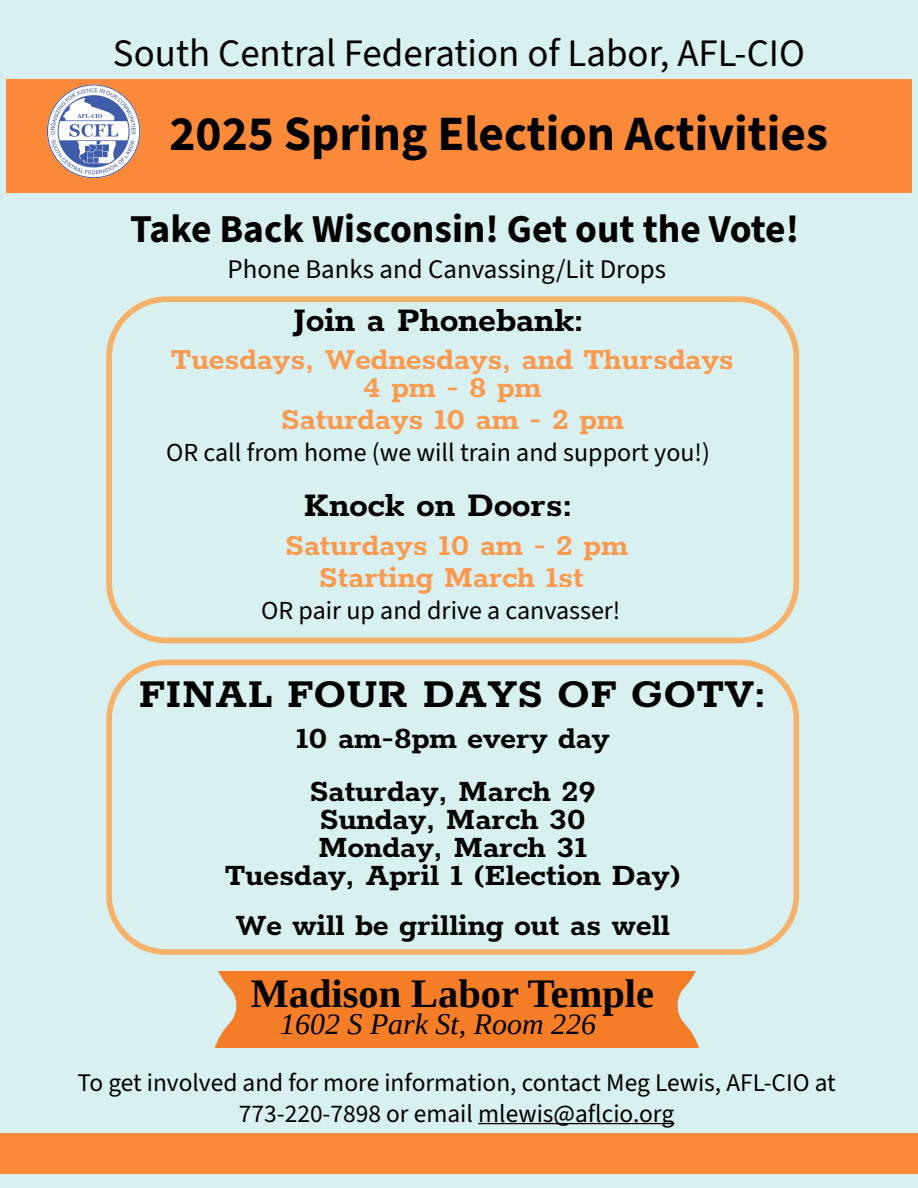
<style>
.page{position:relative;width:918px;height:1188px;background:#d8f0f0}
.page>*{position:absolute;margin:0;border:0;box-sizing:border-box;transform-origin:0 0}
.t1{font:700 49.35px "Source Sans 3";color:#000}
.t2{font:700 45.45px "Rokkitt";color:#000}
.t3{font:700 40.35px "Liberation Serif";color:#000}
.t4{font:700 39.45px "Source Sans 3";color:#000}
.t5{font:38.85px "Source Sans 3";color:#000}
.t6{font:700 37.95px "Rokkitt";color:#000}
.t7{font:700 33.9px/28.2px "Rokkitt";color:#000;text-align:center}
.t8{font:700 33.45px/27.5px "Rokkitt";color:#fa9a4e;text-align:center}
.t9{font:italic 29.85px "Liberation Serif";color:#000}
.t10{font:26.85px "Source Sans 3";color:#000}
.t11{font:25.95px "Source Sans 3";color:#000}
.t12{font:25.35px/30.5px "Source Sans 3";color:#000;text-align:center}
</style>
<div class="page">
<div style="left:6px;top:79px;width:906px;height:113px;background:#fa8939"></div>
<img style="left:47px;top:84px;width:94px;height:95px">
<div style="left:214px;top:971px;width:485px;height:77px;background:#f57d28"></div>
<hr style="left:478px;top:1123px;width:196px;height:1px;background:#000">
<div style="left:0;top:1134px;width:918px;height:40px;background:#fa8939"></div>
<svg style="left:106px;top:296px;width:694px;height:348px"></svg>
<svg style="left:106px;top:659px;width:694px;height:296px"></svg>
<p class="t5" style="left:113px;top:29px;width:694px">South Central Federation of Labor, AFL-CIO</p>
<h1 class="t1" style="left:170px;top:101px;width:660px">2025 Spring Election Activities</h1>
<p class="t4" style="left:130px;top:203px;width:671px">Take Back Wisconsin! Get out the Vote!</p>
<p class="t10" style="left:228px;top:252px;width:440px">Phone Banks and Canvassing/Lit Drops</p>
<p class="t6" style="left:292px;top:292px;width:293px">Join a Phonebank:</p>
<p class="t8" style="left:171px;top:343px;width:564px">Tuesdays, Wednesdays, and Thursdays<br>4 pm - 8 pm</p>
<p class="t8" style="left:281px;top:403px;width:344px">Saturdays 10 am - 2 pm</p>
<p class="t11" style="left:166px;top:437px;width:545px">OR call from home (we will train and support you!)</p>
<p class="t6" style="left:304px;top:477px;width:271px">Knock on Doors:</p>
<p class="t8" style="left:285px;top:526px;width:344px;line-height:32.2px">Saturdays 10 am - 2 pm<br>Starting March 1st</p>
<p class="t11" style="left:261px;top:594px;width:361px">OR pair up and drive a canvasser!</p>
<h2 class="t2" style="left:139px;top:660px;width:629px">FINAL FOUR DAYS OF GOTV:</h2>
<p class="t7" style="left:296px;top:709px;width:315px;line-height:52.9px">10 am-8pm every day<br>Saturday, March 29</p>
<p class="t7" style="left:225px;top:802px;width:457px">Sunday, March 30<br>Monday, March 31<br>Tuesday, April 1 (Election Day)</p>
<p class="t7" style="left:235px;top:908px;width:436px">We will be grilling out as well</p>
<p class="t3" style="left:251px;top:966px;width:405px">Madison Labor Temple</p>
<p class="t9" style="left:280px;top:1005px;width:317px">1602 S Park St, Room 226</p>
<p class="t12" style="left:78px;top:1068px;width:760px">To get involved and for more information, contact Meg Lewis, AFL-CIO at<br>773-220-7898 or email mlewis@aflcio.org</p>
</div>
